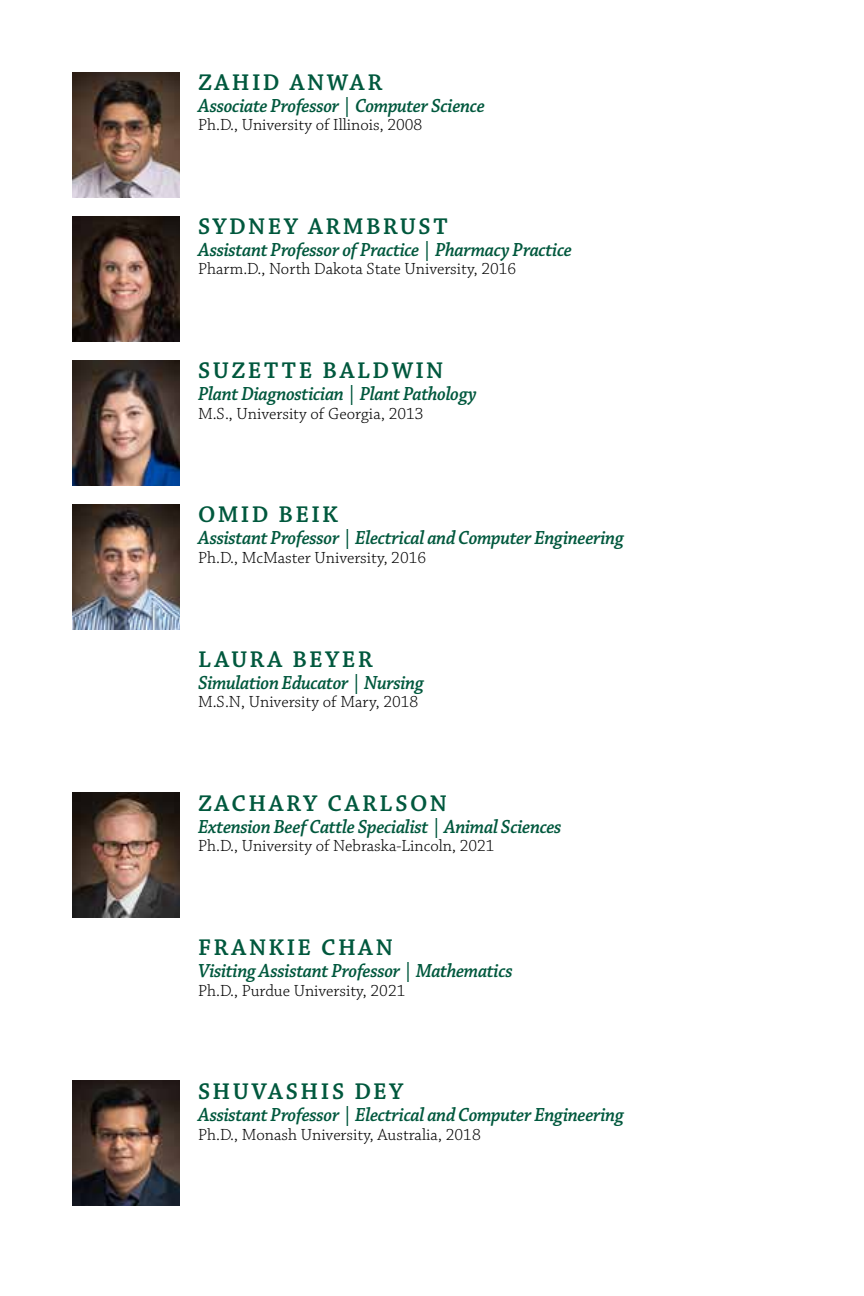
<style>
.page{position:relative;width:864px;height:1296px;background:#fff}
.page>*{position:absolute;margin:0;border:0;box-sizing:border-box;transform-origin:0 0}
.t1{font:600 24px "Chaparral Pro";letter-spacing:.1em;color:#00583d}
.t2{font:italic 600 20px "Chaparral Pro";letter-spacing:-.02em;color:#00583d;scale:.94 1}
.t3{font:300 17px "Chaparral Pro";color:#000}
</style>
<div class="page">
<img style="left:72px;top:360px;width:108px;height:126px">
<img style="left:72px;top:504px;width:108px;height:126px">
<img style="left:72px;top:792px;width:108px;height:126px">
<img style="left:72px;top:1080px;width:108px;height:126px">
<img style="left:72px;top:216px;width:108px;height:126px">
<img style="left:72px;top:72px;width:108px;height:126px">
<p class="t1" style="left:198px;top:69px;width:186px">ZAHID ANWAR</p>
<p class="t2" style="left:198px;top:94px;width:307px">Associate Professor | Computer Science</p>
<p class="t3" style="left:198px;top:116px;width:226px">Ph.D., University of Illinois, 2008</p>
<p class="t1" style="left:198px;top:213px;width:251px">SYDNEY ARMBRUST</p>
<p class="t2" style="left:198px;top:238px;width:399px">Assistant Professor of Practice | Pharmacy Practice</p>
<p class="t3" style="left:198px;top:260px;width:320px">Pharm.D., North Dakota State University, 2016</p>
<p class="t1" style="left:198px;top:357px;width:247px">SUZETTE BALDWIN</p>
<p class="t2" style="left:198px;top:383px;width:298px">Plant Diagnostician | Plant Pathology</p>
<p class="t3" style="left:198px;top:404px;width:227px">M.S., University of Georgia, 2013</p>
<p class="t1" style="left:198px;top:501px;width:141px">OMID BEIK</p>
<p class="t2" style="left:198px;top:527px;width:455px">Assistant Professor | Electrical and Computer Engineering</p>
<p class="t3" style="left:198px;top:548px;width:230px">Ph.D., McMaster University, 2016</p>
<p class="t1" style="left:198px;top:645px;width:176px">LAURA BEYER</p>
<p class="t2" style="left:198px;top:671px;width:242px">Simulation Educator | Nursing</p>
<p class="t3" style="left:198px;top:693px;width:222px">M.S.N, University of Mary, 2018</p>
<p class="t1" style="left:198px;top:790px;width:251px">ZACHARY CARLSON</p>
<p class="t2" style="left:198px;top:815px;width:388px">Extension Beef Cattle Specialist | Animal Sciences</p>
<p class="t3" style="left:198px;top:837px;width:298px">Ph.D., University of Nebraska-Lincoln, 2021</p>
<p class="t1" style="left:198px;top:934px;width:196px">FRANKIE CHAN</p>
<p class="t2" style="left:198px;top:959px;width:336px">Visiting Assistant Professor | Mathematics</p>
<p class="t3" style="left:198px;top:981px;width:209px">Ph.D., Purdue University, 2021</p>
<p class="t1" style="left:198px;top:1078px;width:207px">SHUVASHIS DEY</p>
<p class="t2" style="left:198px;top:1104px;width:455px">Assistant Professor | Electrical and Computer Engineering</p>
<p class="t3" style="left:198px;top:1125px;width:284px">Ph.D., Monash University, Australia, 2018</p>
</div>
